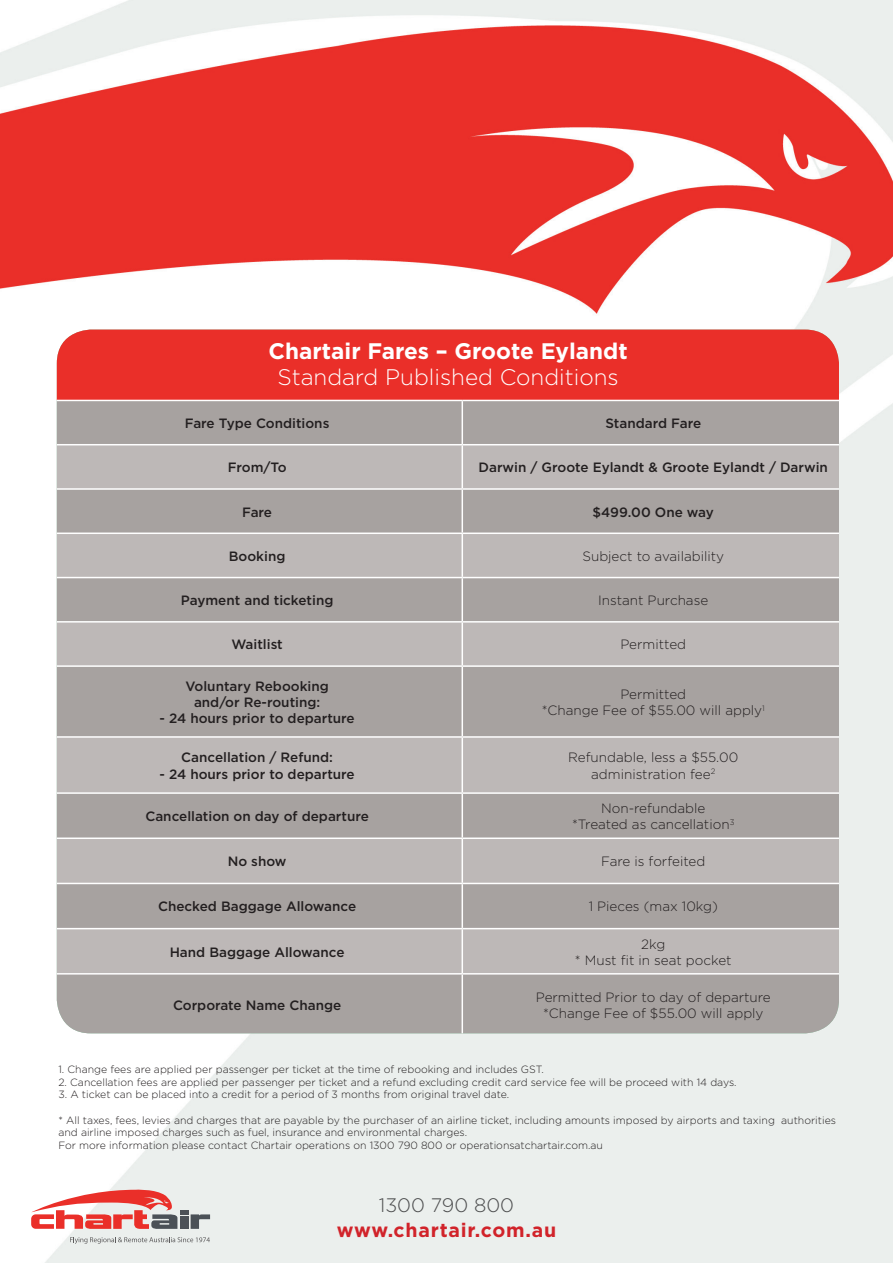
<style>
.page{position:relative;width:893px;height:1263px;background:#fff}
.page>*{position:absolute;margin:0;border:0;box-sizing:border-box;transform-origin:0 0}
.t1{font:700 22.5px "Gotham";color:#fff}
.t2{font:300 22.5px "Gotham";color:#fff}
.t3{font:700 19.5px "Gotham";letter-spacing:.04em;color:#d1232a}
.t4{font:300 19.5px "Gotham";color:#4b4c4d}
.t5{font:500 13.5px/16.2px "Gotham";color:#231f20;text-align:center}
.t6{font:300 13.5px/16.2px "Gotham";color:#231f20;text-align:center}
.t7{font:300 10.5px/12.6px "Gotham";color:#231f20}
</style>
<div class="page">
<img style="left:0;top:0;width:893px;height:1263px">
<div style="left:57px;top:330px;width:782px;height:70px;background:#ea2f29"></div>
<div style="left:57px;top:401px;width:782px;height:632px;background:#a7a2a0"></div>
<svg style="left:57px;top:445px;width:782px;height:528px;background:#b2adac"></svg>
<hr style="left:57px;top:444px;width:405px;height:1px;background:#fff">
<hr style="left:57px;top:488px;width:405px;height:2px;background:#fff">
<hr style="left:57px;top:532px;width:405px;height:2px;background:#fff">
<hr style="left:57px;top:577px;width:405px;height:1px;background:#fff">
<hr style="left:57px;top:621px;width:405px;height:2px;background:#fff">
<hr style="left:57px;top:665px;width:405px;height:2px;background:#fff">
<hr style="left:57px;top:736px;width:405px;height:2px;background:#fff">
<hr style="left:57px;top:792px;width:405px;height:2px;background:#fff">
<hr style="left:57px;top:837px;width:405px;height:2px;background:#fff">
<hr style="left:57px;top:883px;width:405px;height:1px;background:#fff">
<hr style="left:57px;top:928px;width:405px;height:1px;background:#fff">
<hr style="left:57px;top:973px;width:405px;height:1px;background:#fff">
<hr style="left:57px;top:1034px;width:405px;height:1px;background:#fff">
<hr style="left:462px;top:401px;width:1px;height:43px;background:#fff">
<hr style="left:462px;top:444px;width:377px;height:1px;background:#fff">
<hr style="left:462px;top:445px;width:1px;height:43px;background:#fff">
<hr style="left:462px;top:488px;width:377px;height:2px;background:#fff">
<hr style="left:462px;top:490px;width:1px;height:42px;background:#fff">
<hr style="left:462px;top:532px;width:377px;height:2px;background:#fff">
<hr style="left:462px;top:534px;width:1px;height:43px;background:#fff">
<hr style="left:462px;top:577px;width:377px;height:1px;background:#fff">
<hr style="left:462px;top:578px;width:1px;height:43px;background:#fff">
<hr style="left:462px;top:621px;width:377px;height:2px;background:#fff">
<hr style="left:462px;top:623px;width:1px;height:42px;background:#fff">
<hr style="left:462px;top:665px;width:377px;height:2px;background:#fff">
<hr style="left:462px;top:667px;width:1px;height:69px;background:#fff">
<hr style="left:462px;top:736px;width:377px;height:2px;background:#fff">
<hr style="left:462px;top:738px;width:1px;height:54px;background:#fff">
<hr style="left:462px;top:792px;width:377px;height:2px;background:#fff">
<hr style="left:462px;top:794px;width:1px;height:43px;background:#fff">
<hr style="left:462px;top:837px;width:377px;height:2px;background:#fff">
<hr style="left:462px;top:839px;width:1px;height:44px;background:#fff">
<hr style="left:462px;top:883px;width:377px;height:1px;background:#fff">
<hr style="left:462px;top:884px;width:1px;height:44px;background:#fff">
<hr style="left:462px;top:928px;width:377px;height:1px;background:#fff">
<hr style="left:462px;top:929px;width:1px;height:44px;background:#fff">
<hr style="left:462px;top:973px;width:377px;height:1px;background:#fff">
<hr style="left:462px;top:974px;width:1px;height:59px;background:#fff">
<hr style="left:462px;top:1034px;width:377px;height:1px;background:#fff">
<hr style="left:57px;top:400px;width:405px;height:1px;background:#fff">
<hr style="left:462px;top:400px;width:377px;height:1px;background:#fff">
<svg style="left:70px;top:1237px;width:140px;height:7px"></svg>
<svg style="left:31px;top:1189px;width:179px;height:40px"></svg>
<h1 class="t1" style="left:269px;top:338px;width:361px">Chartair Fares – Groote Eylandt</h1>
<h1 class="t2" style="left:277px;top:363px;width:343px">Standard Published Conditions</h1>
<p class="t5" style="left:185px;top:415px;width:146px">Fare Type Conditions</p>
<p class="t5" style="left:605px;top:415px;width:97px">Standard Fare</p>
<p class="t5" style="left:228px;top:459px;width:60px">From/To</p>
<p class="t5" style="left:479px;top:459px;width:351px">Darwin / Groote Eylandt &amp; Groote Eylandt / Darwin</p>
<p class="t5" style="left:242px;top:503px;width:31px">Fare</p>
<p class="t5" style="left:593px;top:503px;width:123px">$499.00 One way</p>
<p class="t5" style="left:229px;top:548px;width:58px">Booking</p>
<p class="t6" style="left:582px;top:547px;width:143px">Subject to availability</p>
<p class="t5" style="left:181px;top:592px;width:154px">Payment and ticketing</p>
<p class="t6" style="left:598px;top:592px;width:112px">Instant Purchase</p>
<p class="t5" style="left:231px;top:636px;width:53px">Waitlist</p>
<p class="t6" style="left:620px;top:636px;width:67px">Permitted</p>
<p class="t5" style="left:185px;top:678px;width:145px">Voluntary Rebooking and/or Re-routing:</p>
<p class="t5" style="left:160px;top:710px;width:197px">- 24 hours prior to departure</p>
<p class="t6" style="left:542px;top:685px;width:225px">Permitted<br>*Change Fee of $55.00 will apply<sup>1</sup></p>
<p class="t5" style="left:181px;top:749px;width:153px">Cancellation / Refund:</p>
<p class="t5" style="left:160px;top:765px;width:197px">- 24 hours prior to departure</p>
<p class="t6" style="left:568px;top:749px;width:172px">Refundable, less a $55.00 administration fee<sup>2</sup></p>
<p class="t5" style="left:145px;top:808px;width:225px">Cancellation on day of departure</p>
<p class="t6" style="left:572px;top:800px;width:164px">Non-refundable *Treated as cancellation<sup>3</sup></p>
<p class="t5" style="left:228px;top:853px;width:60px">No show</p>
<p class="t6" style="left:601px;top:853px;width:106px">Fare is forfeited</p>
<p class="t5" style="left:158px;top:898px;width:200px">Checked Baggage Allowance</p>
<p class="t6" style="left:589px;top:898px;width:131px">1 Pieces (max 10kg)</p>
<p class="t5" style="left:170px;top:943px;width:176px">Hand Baggage Allowance</p>
<p class="t6" style="left:575px;top:935px;width:158px">2kg<br>* Must fit in seat pocket</p>
<p class="t5" style="left:173px;top:996px;width:170px">Corporate Name Change</p>
<p class="t6" style="left:536px;top:988px;width:237px">Permitted Prior to day of departure *Change Fee of $55.00 will apply</p>
<p class="t7" style="left:58px;top:1063px;width:487px">1. Change fees are applied per passenger per ticket at the time of rebooking and includes GST.</p>
<p class="t7" style="left:58px;top:1075px;width:680px">2. Cancellation fees are applied per passenger per ticket and a refund excluding credit card service fee will be proceed with 14 days.</p>
<p class="t7" style="left:58px;top:1088px;width:452px">3. A ticket can be placed into a credit for a period of 3 months from original travel date.</p>
<p class="t7" style="left:58px;top:1113px;width:779px">* All taxes, fees, levies and charges that are payable by the purchaser of an airline ticket, including amounts imposed by airports and taxing authorities and airline imposed charges such as fuel, insurance and environmental charges.<br>For more information please contact Chartair operations on 1300 790 800 or operationsatchartair.com.au</p>
<h2 class="t4" style="left:379px;top:1192px;width:137px">1300 790 800</h2>
<h2 class="t3" style="left:337px;top:1219px;width:221px">www.chartair.com.au</h2>
</div>
